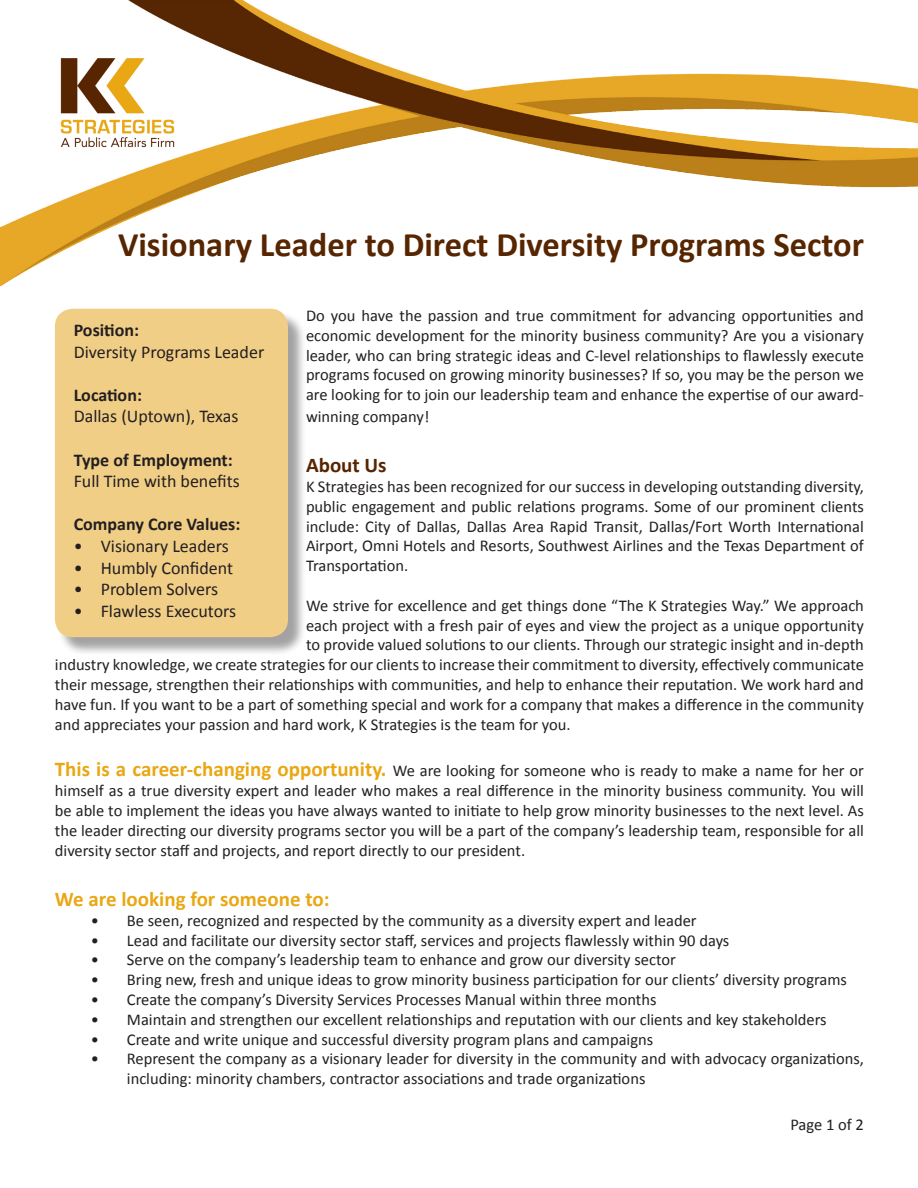
<style>
.page{position:relative;width:918px;height:1188px;background:#fff}
.page>*{position:absolute;margin:0;border:0;box-sizing:border-box;transform-origin:0 0}
.t1{font:700 34.5px "Calibri";color:#572500}
.t2{font:700 21px "Calibri";color:#e9a713}
.t3{font:700 21px "Calibri";color:#572500}
.t4{font:18px "Calibri";color:#231f20}
.t5{font:700 18px "Calibri";color:#231f20}
.t6{font:16.5px/19.8px "Calibri";color:#231f20;text-align:justify}
.s1{font-weight:700;font-size:21px;color:#e9a713}
</style>
<div class="page">
<img style="left:0;top:0;width:918px;height:286px">
<img style="left:54px;top:51px;width:127px;height:104px">
<div style="left:57px;top:311px;width:250px;height:345px;background:#231f20;opacity:.75"></div>
<div style="left:55px;top:309px;width:233px;height:328px;background:#f1ce86;border-radius:18px"></div>
<p class="t1" style="left:118px;top:223px;width:747px">Visionary Leader to Direct Diversity Programs Sector</p>
<p class="t6" style="left:306px;top:306px;width:560px">Do you have the passion and true commitment for advancing opportunities and economic development for the minority business community? Are you a visionary leader, who can bring strategic ideas and C-level relationships to flawlessly execute programs focused on growing minority businesses? If so, you may be the person we are looking for to join our leadership team and enhance the expertise of our award-</p>
<p class="t6" style="left:306px;top:407px;width:125px">winning company!</p>
<p class="t3" style="left:306px;top:452px;width:82px">About Us</p>
<p class="t6" style="left:306px;top:477px;width:560px">K Strategies has been recognized for our success in developing outstanding diversity, public engagement and public relations programs. Some of our prominent clients include: City of Dallas, Dallas Area Rapid Transit, Dallas/Fort Worth International Airport, Omni Hotels and Resorts, Southwest Airlines and the Texas Department of Transportation.</p>
<p class="t6" style="left:306px;top:596px;width:559px">We strive for excellence and get things done “The K Strategies Way.” We approach</p>
<p class="t6" style="left:306px;top:615px;width:559px">each project with a fresh pair of eyes and view the project as a unique opportunity</p>
<p class="t6" style="left:306px;top:635px;width:559px">to provide valued solutions to our clients. Through our strategic insight and in-depth</p>
<p class="t6" style="left:55px;top:655px;width:811px">industry knowledge, we create strategies for our clients to increase their commitment to diversity, effectively communicate</p>
<p class="t6" style="left:55px;top:675px;width:811px">their message, strengthen their relationships with communities, and help to enhance their reputation. We work hard and</p>
<p class="t6" style="left:55px;top:695px;width:811px">have fun. If you want to be a part of something special and work for a company that makes a difference in the community</p>
<p class="t6" style="left:55px;top:714px;width:517px">and appreciates your passion and hard work, K Strategies is the team for you.</p>
<p class="t6" style="left:55px;top:761px;width:811px"><span class="s1">This is a career-changing opportunity.</span> We are looking for someone who is ready to make a name for her or himself as a true diversity expert and leader who makes a real difference in the minority business community. You will be able to implement the ideas you have always wanted to initiate to help grow minority businesses to the next level. As the leader directing our diversity programs sector you will be a part of the company’s leadership team, responsible for all diversity sector staff and projects, and report directly to our president.</p>
<p class="t2" style="left:55px;top:886px;width:276px">We are looking for someone to:</p>
<p class="t6" style="left:91px;top:911px;width:607px">• Be seen, recognized and respected by the community as a diversity expert and leader</p>
<p class="t6" style="left:91px;top:930px;width:640px">• Lead and facilitate our diversity sector staff, services and projects flawlessly within 90 days</p>
<p class="t6" style="left:91px;top:950px;width:586px">• Serve on the company’s leadership team to enhance and grow our diversity sector</p>
<p class="t6" style="left:91px;top:970px;width:758px">• Bring new, fresh and unique ideas to grow minority business participation for our clients’ diversity programs</p>
<p class="t6" style="left:91px;top:990px;width:567px">• Create the company’s Diversity Services Processes Manual within three months</p>
<p class="t6" style="left:91px;top:1010px;width:737px">• Maintain and strengthen our excellent relationships and reputation with our clients and key stakeholders</p>
<p class="t6" style="left:91px;top:1029px;width:564px">• Create and write unique and successful diversity program plans and campaigns</p>
<p class="t6" style="left:127px;top:1049px;width:739px;text-indent:-36px">• Represent the company as a visionary leader for diversity in the community and with advocacy organizations, including: minority chambers, contractor associations and trade organizations</p>
<p class="t5" style="left:74px;top:319px;width:67px">Position:</p>
<p class="t4" style="left:74px;top:340px;width:192px">Diversity Programs Leader</p>
<p class="t5" style="left:74px;top:383px;width:70px">Location:</p>
<p class="t4" style="left:74px;top:405px;width:166px">Dallas (Uptown), Texas</p>
<p class="t5" style="left:74px;top:448px;width:161px">Type of Employment:</p>
<p class="t4" style="left:74px;top:470px;width:168px">Full Time with benefits</p>
<p class="t5" style="left:74px;top:513px;width:168px">Company Core Values:</p>
<p class="t4" style="left:74px;top:535px;width:157px">• Visionary Leaders</p>
<p class="t4" style="left:74px;top:556px;width:161px">• Humbly Confident</p>
<p class="t4" style="left:74px;top:578px;width:146px">• Problem Solvers</p>
<p class="t4" style="left:74px;top:600px;width:164px">• Flawless Executors</p>
<p class="t6" style="left:790px;top:1115px;width:75px">Page 1 of 2</p>
</div>
